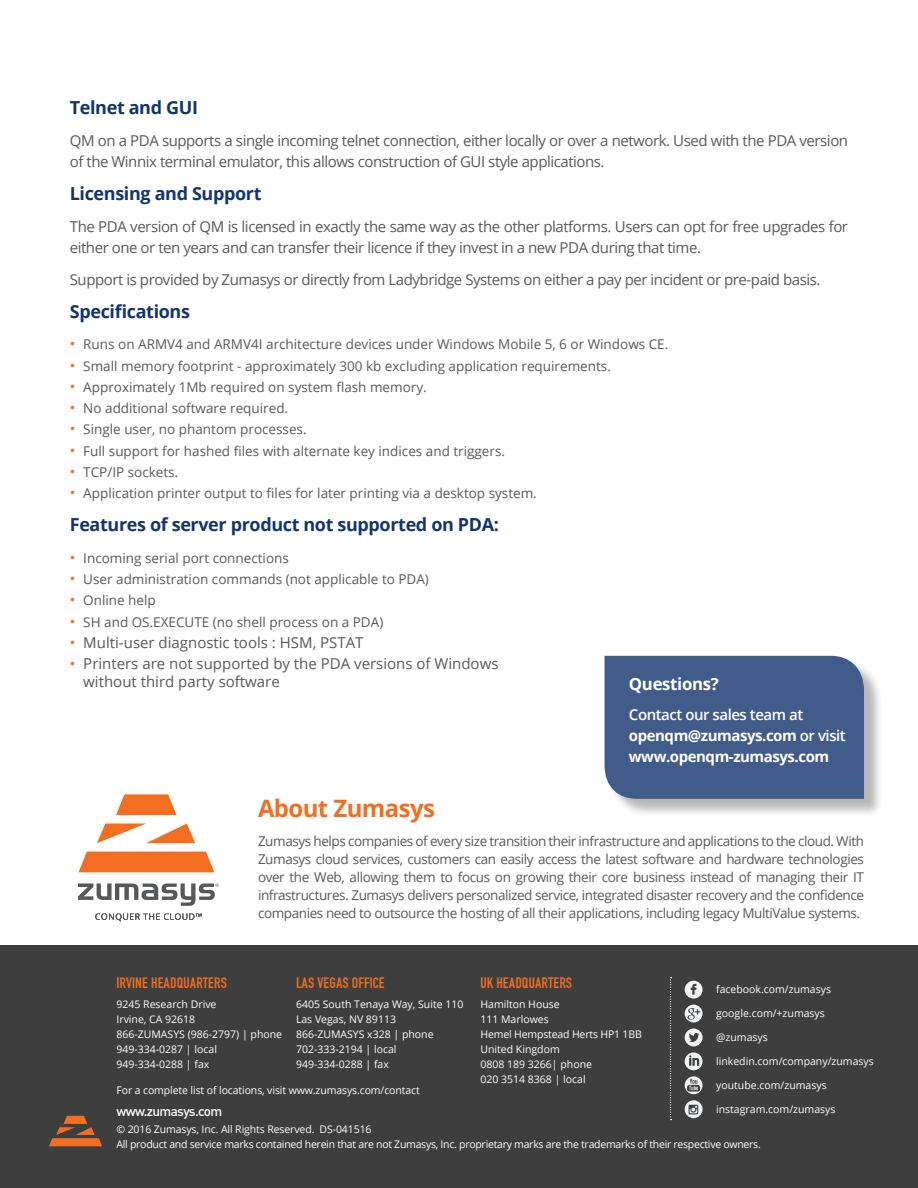
<style>
.page{position:relative;width:918px;height:1188px;background:#fff}
.page>*{position:absolute;margin:0;border:0;box-sizing:border-box;transform-origin:0 0}
.Section_1{font:700 24px "Open Sans";letter-spacing:-.025em;color:#f36e21}
.Sub_title{font:700 18px "Open Sans";letter-spacing:-.02em;color:#13346d}
.Sub_title-2{font:700 16.8px "Open Sans";letter-spacing:-.02em;color:#fff}
.Bullet{font:15px/21px "Open Sans";letter-spacing:-.03em;color:#57585a}
.Bullet-2{font:15px/18px "Open Sans";color:#57585a}
.Sub_title-3{font:700 15px/21px "Open Sans";letter-spacing:-.03em;color:#fff}
.Contact_title{font:700 15px "Din Engschrift Two BQ";color:#f36e21}
.Bullet-3{font:13.5px/18px "Open Sans";color:#57585a;text-align:justify}
.Contact_title-2{font:500 13.5px "DIN";letter-spacing:-.05em;color:#fff}
.Contact{font:10.5px "Open Sans";color:#fff}
.Sub_title-4{font:10.5px "Open Sans";letter-spacing:-.025em;color:#fff}
.s1{font-size:15px;color:#f36e21}
.s2{color:#f36e21}
.s3{font-weight:600}
</style>
<div class="page">
<img style="left:95px;top:913px;width:106px;height:8px">
<svg style="left:78px;top:883px;width:141px;height:23px"></svg>
<svg style="left:78px;top:852px;width:136px;height:20px;background:#f3772e"></svg>
<svg style="left:97px;top:824px;width:98px;height:19px"></svg>
<svg style="left:116px;top:794px;width:60px;height:21px"></svg>
<div style="left:0;top:945px;width:918px;height:243px;background:#3e3e3f"></div>
<svg style="left:49px;top:1116px;width:53px;height:30px"></svg>
<svg style="left:670px;top:977px;width:2px;height:143px"></svg>
<svg style="left:685px;top:1005px;width:18px;height:18px"></svg>
<svg style="left:685px;top:1029px;width:18px;height:17px"></svg>
<svg style="left:685px;top:981px;width:18px;height:18px"></svg>
<svg style="left:685px;top:1052px;width:18px;height:18px"></svg>
<svg style="left:685px;top:1100px;width:18px;height:18px"></svg>
<svg style="left:685px;top:1076px;width:18px;height:18px"></svg>
<div style="left:607px;top:658px;width:276px;height:159px;background:#231f20;opacity:.4"></div>
<div style="left:605px;top:656px;width:259px;height:143px;background:#425c8a"></div>
<p class="Sub_title" style="left:70px;top:95px;width:130px">Telnet and GUI</p>
<p class="Bullet" style="left:70px;top:129px;width:780px">QM on a PDA supports a single incoming telnet connection, either locally or over a network. Used with the PDA version of the Winnix terminal emulator, this allows construction of GUI style applications.</p>
<p class="Sub_title" style="left:70px;top:181px;width:193px">Licensing and Support</p>
<p class="Bullet" style="left:70px;top:216px;width:780px">The PDA version of QM is licensed in exactly the same way as the other platforms. Users can opt for free upgrades for either one or ten years and can transfer their licence if they invest in a new PDA during that time.</p>
<p class="Bullet" style="left:70px;top:268px;width:752px">Support is provided by Zumasys or directly from Ladybridge Systems on either a pay per incident or pre-paid basis.</p>
<p class="Sub_title" style="left:70px;top:299px;width:122px">Specifications</p>
<p class="Bullet-3" style="left:70px;top:335px;width:600px"><span class="s1">•</span> Runs on ARMV4 and ARMV4I architecture devices under Windows Mobile 5, 6 or Windows CE.</p>
<p class="Bullet-3" style="left:70px;top:356px;width:543px"><span class="s1">•</span> Small memory footprint - approximately 300 kb excluding application requirements.</p>
<p class="Bullet-3" style="left:70px;top:378px;width:359px"><span class="s1">•</span> Approximately 1Mb required on system flash memory.</p>
<p class="Bullet-3" style="left:70px;top:399px;width:220px"><span class="s1">•</span> No additional software required.</p>
<p class="Bullet-3" style="left:70px;top:420px;width:238px"><span class="s1">•</span> Single user, no phantom processes.</p>
<p class="Bullet-3" style="left:70px;top:441px;width:437px"><span class="s1">•</span> Full support for hashed files with alternate key indices and triggers.</p>
<p class="Bullet-3" style="left:70px;top:463px;width:110px"><span class="s1">•</span> TCP/IP sockets.</p>
<p class="Bullet-3" style="left:70px;top:484px;width:469px"><span class="s1">•</span> Application printer output to files for later printing via a desktop system.</p>
<p class="Sub_title" style="left:70px;top:512px;width:431px">Features of server product not supported on PDA:</p>
<p class="Bullet-3" style="left:70px;top:549px;width:221px"><span class="s1">•</span> Incoming serial port connections</p>
<p class="Bullet-3" style="left:70px;top:570px;width:361px"><span class="s1">•</span> User administration commands (not applicable to PDA)</p>
<p class="Bullet-3" style="left:70px;top:591px;width:88px"><span class="s1">•</span> Online help</p>
<p class="Bullet-3" style="left:70px;top:612px;width:315px"><span class="s1">•</span> SH and OS.EXECUTE (no shell process on a PDA)</p>
<p class="Bullet-2" style="left:70px;top:633px;width:295px"><span class="s2">•</span> Multi-user diagnostic tools : HSM, PSTAT</p>
<p class="Bullet-2" style="left:83px;top:654px;width:417px;text-indent:-14px"><span class="s2">•</span> Printers are not supported by the PDA versions of Windows without third party software</p>
<p class="Sub_title-2" style="left:629px;top:672px;width:91px">Questions?</p>
<p class="Sub_title-3" style="left:629px;top:704px;width:218px"><span class="s3">Contact our sales team at </span>openqm@zumasys.com <span class="s3">or visit </span>www.openqm-zumasys.com</p>
<p class="Section_1" style="left:258px;top:792px;width:179px">About Zumasys</p>
<p class="Bullet-3" style="left:258px;top:832px;width:608px">Zumasys helps companies of every size transition their infrastructure and applications to the cloud. With Zumasys cloud services, customers can easily access the latest software and hardware technologies over the Web, allowing them to focus on growing their core business instead of managing their IT infrastructures. Zumasys delivers personalized service, integrated disaster recovery and the confidence companies need to outsource the hosting of all their applications, including legacy MultiValue systems.</p>
<p class="Contact_title" style="left:296px;top:974px;width:90px">LAS VEGAS OFFICE</p>
<p class="Contact" style="left:296px;top:997px;width:169px">6405 South Tenaya Way, Suite 110</p>
<p class="Contact" style="left:296px;top:1012px;width:101px">Las Vegas, NV 89113</p>
<p class="Contact" style="left:296px;top:1027px;width:139px">866-ZUMASYS x328 | phone</p>
<p class="Contact" style="left:296px;top:1042px;width:102px">702-333-2194 | local</p>
<p class="Contact" style="left:296px;top:1057px;width:94px">949-334-0288 | fax</p>
<p class="Sub_title-4" style="left:116px;top:1083px;width:305px">For a complete list of locations, visit www.zumasys.com/contact</p>
<p class="Sub_title-4" style="left:116px;top:1122px;width:257px">© 2016 Zumasys, Inc. All Rights Reserved. DS-041516</p>
<p class="Sub_title-4" style="left:116px;top:1137px;width:646px">All product and service marks contained herein that are not Zumasys, Inc. proprietary marks are the trademarks of their respective owners.</p>
<p class="Contact_title" style="left:116px;top:974px;width:112px">IRVINE HEADQUARTERS</p>
<p class="Contact" style="left:116px;top:997px;width:102px">9245 Research Drive</p>
<p class="Contact" style="left:116px;top:1012px;width:80px">Irvine, CA 92618</p>
<p class="Contact" style="left:116px;top:1027px;width:167px">866-ZUMASYS (986-2797) | phone</p>
<p class="Contact" style="left:116px;top:1042px;width:102px">949-334-0287 | local</p>
<p class="Contact" style="left:116px;top:1057px;width:94px">949-334-0288 | fax</p>
<p class="Contact_title" style="left:480px;top:974px;width:93px">UK HEADQUARTERS</p>
<p class="Contact" style="left:480px;top:997px;width:81px">Hamilton House</p>
<p class="Contact" style="left:480px;top:1012px;width:70px">111 Marlowes</p>
<p class="Contact" style="left:480px;top:1027px;width:163px">Hemel Hempstead Herts HP1 1BB</p>
<p class="Contact" style="left:480px;top:1042px;width:81px">United Kingdom</p>
<p class="Contact" style="left:480px;top:1057px;width:113px">0808 189 3266| phone</p>
<p class="Contact" style="left:480px;top:1072px;width:107px">020 3514 8368 | local</p>
<p class="Contact" style="left:716px;top:982px;width:116px">facebook.com/zumasys</p>
<p class="Contact" style="left:716px;top:1006px;width:110px">google.com/+zumasys</p>
<p class="Contact" style="left:716px;top:1030px;width:53px">@zumasys</p>
<p class="Contact" style="left:716px;top:1054px;width:159px">linkedin.com/company/zumasys</p>
<p class="Contact" style="left:716px;top:1078px;width:112px">youtube.com/zumasys</p>
<p class="Contact" style="left:716px;top:1102px;width:121px">instagram.com/zumasys</p>
<p class="Contact_title-2" style="left:116px;top:1103px;width:107px">www.zumasys.com</p>
</div>
